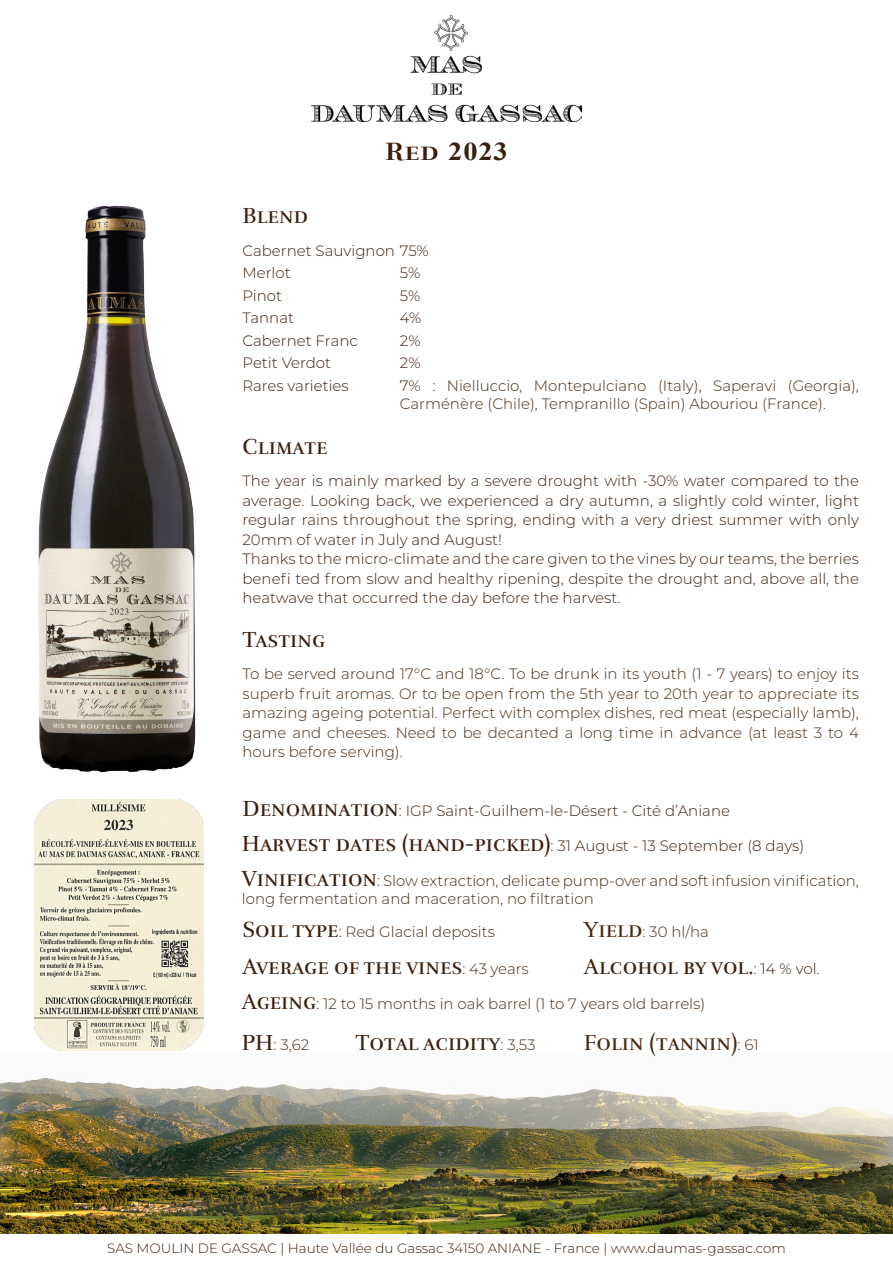
<style>
.page{position:relative;width:893px;height:1263px;background:#fff}
.page>*{position:absolute;margin:0;border:0;box-sizing:border-box;transform-origin:0 0}
.t1{font:700 25.65px "Times New Roman";color:#3c1e0d;scale:1.11 1}
.t2{font:22.5px "Rufina";color:#3c1e0d}
.t3{font:22.5px "Rufina";color:#462a11}
.t4{font:300 15px/22.5px "Montserrat";color:#462a11}
.t5{font:300 15px/19.5px "Montserrat";color:#3b1f0f}
.t6{font:300 15px/22.5px "Montserrat";color:#3c1e0d}
.t7{font:300 13.5px "Montserrat";color:#3c1e0d}
.s1{font-family:"Rufina"}
.s2{color:#3c1e0d}
.s3{font-family:"Rufina";font-weight:400;font-size:22.5px}
.s4{font-family:"Rufina";font-weight:400;font-size:22.5px;color:#3c1e0d}
.s5{font-family:"Montserrat";font-weight:300;font-size:15px}
.s6{font-family:"Montserrat";font-weight:300;font-size:15px;color:#462a11}
.s7{font-family:"Montserrat";font-weight:300;font-size:15px;color:#3c1e0d}
</style>
<div class="page">
<img style="left:311px;top:16px;width:271px;height:105px">
<img style="left:0;top:1077px;width:893px;height:156px">
<img style="left:34px;top:800px;width:169px;height:250px">
<img style="left:38px;top:206px;width:158px;height:567px">
<h2 class="t2" style="left:243px;top:202px;width:67px">Blend</h2>
<h1 class="t1" style="left:385px;top:133px;width:112px"><span class="s1">Red</span> 2023</h1>
<p class="t6" style="left:242px;top:239px;width:188px">Cabernet Sauvignon 75%<br>Merlot<br>Pinot<br>Tannat<br>Cabernet Franc<br>Petit Verdot<br>Rares varieties</p>
<p class="t4" style="left:400px;top:261px;width:460px"><span class="s2">5%<br>5%<br>4%<br>2%<br>2%<br>7% :</span> Nielluccio, Montepulciano (Italy), Saperavi (Georgia),</p>
<p class="t4" style="left:400px;top:392px;width:428px">Carménère (Chile), Tempranillo (Spain) Abouriou (France).</p>
<h2 class="t2" style="left:243px;top:433px;width:87px">Climate</h2>
<p class="t5" style="left:243px;top:471px;width:618px">The year is mainly marked by a severe drought with -30% water compared to the average. Looking back, we experienced a dry autumn, a slightly cold winter, light regular rains throughout the spring, ending with a very driest summer with only 20mm of water in July and August!<br>Thanks to the micro-climate and the care given to the vines by our teams, the berries benefi ted from slow and healthy ripening, despite the drought and, above all, the heatwave that occurred the day before the harvest.</p>
<h2 class="t2" style="left:243px;top:626px;width:84px">Tasting</h2>
<p class="t4" style="left:243px;top:663px;width:618px;line-height:19.5px;text-align:justify">To be served around 17°C and 18°C. To be drunk in its youth (1 - 7 years) to enjoy its superb fruit aromas. Or to be open from the 5th year to 20th year to appreciate its amazing ageing potential. Perfect with complex dishes, red meat (especially lamb), game and cheeses. Need to be decanted a long time in advance (at least 3 to 4 hours before serving).</p>
<p class="t6" style="left:243px;top:799px;width:489px"><span class="s3">Denomination</span>: IGP Saint-Guilhem-le-Désert - Cité d’Aniane</p>
<p class="t6" style="left:242px;top:834px;width:564px"><span class="s3">Harvest dates (hand-picked)</span>: 31 August - 13 September (8 days)</p>
<p class="t4" style="left:242px;top:871px;width:619px;line-height:18px"><span class="s4">Vinification</span><span class="s2">:</span> Slow extraction, delicate pump-over and soft infusion vinification, long fermentation and maceration, no filtration</p>
<p class="t4" style="left:243px;top:920px;width:254px"><span class="s4">Soil type</span><span class="s2">:</span> Red Glacial deposits</p>
<p class="t4" style="left:584px;top:920px;width:127px"><span class="s3">Yield</span>: 30 hl/ha</p>
<h2 class="t2" style="left:243px;top:953px;width:288px">Average of the vines<span class="s5">:</span> <span class="s6">43 years</span></h2>
<h2 class="t2" style="left:584px;top:953px;width:237px">Alcohol by vol.<span class="s5">: 14 % vol.</span></h2>
<p class="t4" style="left:242px;top:992px;width:465px"><span class="s4">Ageing</span><span class="s2">:</span> 12 to 15 months in oak barrel (1 to 7 years old barrels)</p>
<p class="t4" style="left:242px;top:1033px;width:69px"><span class="s4">PH</span><span class="s2">:</span> 3,62</p>
<h2 class="t2" style="left:356px;top:1029px;width:181px">Total acidity<span class="s5">:</span> <span class="s6">3,53</span></h2>
<h2 class="t3" style="left:584px;top:1029px;width:176px">Folin (tannin)<span class="s7">:</span> <span class="s5">61</span></h2>
<p class="t7" style="left:107px;top:1239px;width:680px">SAS MOULIN DE GASSAC | Haute Vallée du Gassac 34150 ANIANE - France | www.daumas-gassac.com</p>
</div>
